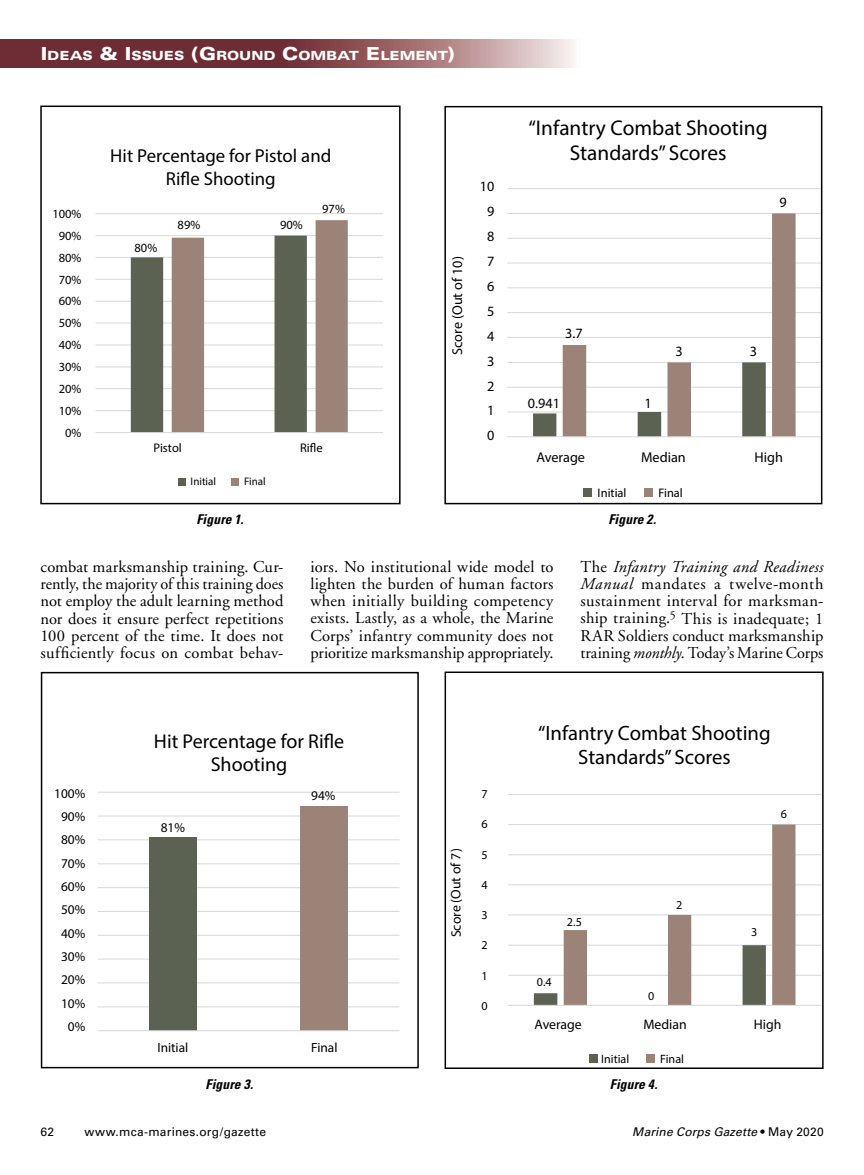
<style>
.page{position:relative;width:864px;height:1175px;background:#fff}
.page>*{position:absolute;margin:0;border:0;box-sizing:border-box;transform-origin:0 0}
.t1{font:21.3px/24.9px "Myriad Pro Regula 1";color:#000;text-align:center}
.t2{font:20.7px/24.2px "Myriad Pro Regula 3";color:#000;text-align:center}
.t3{font:19.95px/23.4px "Myriad Pro Regula 2";color:#000;text-align:center}
.t4{font:18.75px/22.5px "Myriad Pro";color:#000;text-align:center}
.t5{font:16.5px/17.2px "Adobe Garamond";letter-spacing:.005em;color:#000;text-align:justify}
.t6{font:14.25px/24.9px "Myriad Pro Regula 1";color:#000;text-align:center}
.t7{font:13.8px "Myriad Pro Regula 3";color:#000}
.t8{font:italic 700 condensed 13.5px "Univers";letter-spacing:.01em;color:#000}
.t9{font:13.35px/23.4px "Myriad Pro Regula 2";color:#000;text-align:right}
.t10{font:900 expanded 12.6px "Univers";letter-spacing:-.01em;color:#fff}
.t11{font:12.45px/21.9px "Myriad Pro";color:#000;text-align:right}
.t12{font:12.45px "Myriad Pro Regula 1";color:#000}
.t13{font:12.15px "Myriad Pro Regula 3";color:#000}
.t14{font:12px "Univers";letter-spacing:.02em;color:#000}
.t15{font:italic 12px "Univers";letter-spacing:.015em;color:#000}
.t16{font:10.95px "Myriad Pro";color:#000}
.s1{font-size:18px}
.s2{font-style:italic}
.s3{font-style:normal}
</style>
<div class="page">
<img style="left:0;top:40px;width:575px;height:28px">
<div style="left:584px;top:488px;width:8px;height:9px;background:#5c6252"></div>
<div style="left:644px;top:488px;width:8px;height:9px;background:#9b8377"></div>
<hr style="left:507px;top:188px;width:314px;height:1px;background:#d8d8d8">
<hr style="left:507px;top:213px;width:314px;height:1px;background:#d8d8d8">
<hr style="left:507px;top:238px;width:314px;height:1px;background:#d8d8d8">
<hr style="left:507px;top:263px;width:314px;height:1px;background:#d8d8d8">
<hr style="left:507px;top:287px;width:314px;height:1px;background:#d8d8d8">
<hr style="left:507px;top:312px;width:314px;height:1px;background:#d8d8d8">
<hr style="left:507px;top:337px;width:314px;height:1px;background:#d8d8d8">
<hr style="left:507px;top:362px;width:314px;height:1px;background:#d8d8d8">
<hr style="left:507px;top:387px;width:314px;height:1px;background:#d8d8d8">
<hr style="left:507px;top:412px;width:314px;height:1px;background:#d8d8d8">
<svg style="left:533px;top:362px;width:30px;height:74px"></svg>
<svg style="left:563px;top:213px;width:233px;height:223px"></svg>
<hr style="left:507px;top:436px;width:314px;height:1px;background:#d8d8d8">
<div style="left:444px;top:106px;width:378px;height:398px;border:2px solid #000"></div>
<hr style="left:98px;top:792px;width:302px;height:1px;background:#d8d8d8">
<hr style="left:98px;top:815px;width:302px;height:1px;background:#d8d8d8">
<hr style="left:98px;top:839px;width:302px;height:1px;background:#d8d8d8">
<hr style="left:98px;top:863px;width:302px;height:1px;background:#d8d8d8">
<hr style="left:98px;top:887px;width:302px;height:1px;background:#d8d8d8">
<hr style="left:98px;top:911px;width:302px;height:1px;background:#d8d8d8">
<hr style="left:98px;top:935px;width:302px;height:1px;background:#d8d8d8">
<hr style="left:98px;top:958px;width:302px;height:1px;background:#d8d8d8">
<hr style="left:98px;top:982px;width:302px;height:1px;background:#d8d8d8">
<hr style="left:98px;top:1006px;width:302px;height:1px;background:#d8d8d8">
<div style="left:300px;top:806px;width:48px;height:224px;background:#9b8377"></div>
<div style="left:149px;top:837px;width:48px;height:193px;background:#5c6252"></div>
<hr style="left:98px;top:1030px;width:302px;height:1px;background:#d8d8d8">
<div style="left:41px;top:672px;width:378px;height:396px;border:2px solid #000"></div>
<div style="left:646px;top:1054px;width:8px;height:9px;background:#9b8377"></div>
<hr style="left:508px;top:794px;width:313px;height:1px;background:#d8d7d7">
<hr style="left:508px;top:824px;width:313px;height:1px;background:#d8d7d7">
<hr style="left:508px;top:854px;width:313px;height:1px;background:#d8d7d7">
<hr style="left:508px;top:884px;width:313px;height:1px;background:#d8d7d7">
<hr style="left:508px;top:914px;width:313px;height:1px;background:#d8d7d7">
<hr style="left:508px;top:944px;width:313px;height:1px;background:#d8d7d7">
<hr style="left:508px;top:975px;width:313px;height:1px;background:#d8d7d7">
<svg style="left:534px;top:945px;width:30px;height:60px"></svg>
<svg style="left:564px;top:824px;width:232px;height:181px"></svg>
<hr style="left:508px;top:1005px;width:313px;height:1px;background:#d8d8d8">
<div style="left:589px;top:1054px;width:8px;height:8px;background:#5c6252"></div>
<div style="left:445px;top:671px;width:379px;height:398px;border:2px solid #000"></div>
<hr style="left:96px;top:213px;width:287px;height:1px;background:#d8d8d8">
<hr style="left:96px;top:235px;width:287px;height:1px;background:#d8d8d8">
<hr style="left:96px;top:257px;width:287px;height:1px;background:#d8d8d8">
<hr style="left:96px;top:279px;width:287px;height:1px;background:#d8d8d8">
<hr style="left:96px;top:301px;width:287px;height:1px;background:#d8d8d8">
<hr style="left:96px;top:323px;width:287px;height:1px;background:#d8d8d8">
<hr style="left:96px;top:345px;width:287px;height:1px;background:#d8d8d8">
<hr style="left:96px;top:366px;width:287px;height:1px;background:#d8d8d8">
<hr style="left:96px;top:388px;width:287px;height:1px;background:#d8d8d8">
<hr style="left:96px;top:410px;width:287px;height:1px;background:#d8d8d8">
<svg style="left:131px;top:220px;width:217px;height:212px"></svg>
<hr style="left:96px;top:432px;width:287px;height:1px;background:#d8d8d8">
<div style="left:178px;top:478px;width:8px;height:7px;background:#5c6252"></div>
<div style="left:231px;top:478px;width:8px;height:7px;background:#9b8377"></div>
<div style="left:40px;top:105px;width:361px;height:399px;border:2px solid #000"></div>
<p class="t10" style="left:41px;top:51px;width:416px"><span class="s1">I</span>DEAS <span class="s1">&amp; I</span>SSUES <span class="s1">(G</span>ROUND <span class="s1">C</span>OMBAT <span class="s1">E</span>LEMENT<span class="s1">)</span></p>
<p class="t11" style="left:52px;top:202px;width:31px">100%<br>90%<br>80%<br>70%<br>60%<br>50%<br>40%<br>30%<br>20%<br>10%<br>0%</p>
<p class="t4" style="left:110px;top:145px;width:223px">Hit Percentage for Pistol and<br>Rifle Shooting</p>
<p class="t11" style="left:135px;top:237px;width:24px">80%</p>
<p class="t11" style="left:178px;top:213px;width:24px">89%</p>
<p class="t11" style="left:280px;top:213px;width:24px">90%</p>
<p class="t11" style="left:322px;top:198px;width:24px">97%</p>
<p class="t11" style="left:154px;top:437px;width:30px">Pistol</p>
<p class="t11" style="left:300px;top:437px;width:24px">Rifle</p>
<p class="t16" style="left:191px;top:475px;width:27px">Initial</p>
<p class="t16" style="left:244px;top:475px;width:23px">Final</p>
<p class="t8" style="left:197px;top:514px;width:48px">Figure 1.</p>
<p class="t6" style="left:445px;top:355px;width:100px;rotate:-90deg">Score (Out of 10)</p>
<p class="t6" style="left:480px;top:174px;width:16px">10<br>9<br>8<br>7<br>6<br>5<br>4<br>3<br>2<br>1<br>0</p>
<p class="t1" style="left:528px;top:115px;width:241px">“Infantry Combat Shooting<br>Standards” Scores</p>
<p class="t6" style="left:780px;top:190px;width:9px">9</p>
<p class="t6" style="left:565px;top:321px;width:19px">3.7</p>
<p class="t6" style="left:528px;top:390px;width:34px">0.941</p>
<p class="t6" style="left:644px;top:390px;width:9px">1</p>
<p class="t6" style="left:675px;top:338px;width:9px">3</p>
<p class="t6" style="left:750px;top:338px;width:9px">3</p>
<p class="t6" style="left:536px;top:445px;width:50px">Average</p>
<p class="t6" style="left:641px;top:445px;width:46px">Median</p>
<p class="t6" style="left:755px;top:445px;width:30px">High</p>
<p class="t12" style="left:598px;top:485px;width:30px">Initial</p>
<p class="t12" style="left:658px;top:485px;width:26px">Final</p>
<p class="t8" style="left:609px;top:514px;width:49px">Figure 2.</p>
<p class="t5" style="left:40px;top:559px;width:245px">combat marksmanship training. Cur&shy;rently, the majority of this training does not employ the adult learning method nor does it ensure perfect repetitions 100 percent of the time. It does not sufficiently focus on combat behav-</p>
<p class="t5" style="left:310px;top:559px;width:245px">iors. No institutional wide model to lighten the burden of human factors when initially building competency exists. Lastly, as a whole, the Marine Corps’ infantry community does not prioritize marksmanship appropriately.</p>
<p class="t5" style="left:580px;top:559px;width:245px">The <span class="s2">Infantry Training and Readiness Manual</span> mandates a twelve-month sustainment interval for marksman&shy;ship training.<sup>5</sup> This is inadequate; 1<br>RAR Soldiers conduct marksmanship training <span class="s2">monthly</span>. Today’s Marine Corps</p>
<p class="t9" style="left:54px;top:782px;width:33px">100%<br>90%<br>80%<br>70%<br>60%<br>50%<br>40%<br>30%<br>20%<br>10%<br>0%</p>
<p class="t3" style="left:154px;top:731px;width:192px">Hit Percentage for Rifle<br>Shooting</p>
<p class="t9" style="left:161px;top:817px;width:26px">81%</p>
<p class="t9" style="left:311px;top:785px;width:26px">94%</p>
<p class="t9" style="left:157px;top:1037px;width:32px">Initial</p>
<p class="t9" style="left:311px;top:1037px;width:28px">Final</p>
<p class="t8" style="left:206px;top:1078px;width:49px">Figure 3.</p>
<p class="t7" style="left:448px;top:937px;width:90px;rotate:-90deg">Score (Out of 7)</p>
<p class="t13" style="left:482px;top:786px;width:8px">7</p>
<p class="t13" style="left:482px;top:817px;width:8px">6</p>
<p class="t13" style="left:482px;top:847px;width:8px">5</p>
<p class="t13" style="left:482px;top:877px;width:8px">4</p>
<p class="t13" style="left:482px;top:907px;width:8px">3</p>
<p class="t13" style="left:482px;top:938px;width:8px">2</p>
<p class="t13" style="left:482px;top:968px;width:8px">1</p>
<p class="t13" style="left:482px;top:998px;width:8px">0</p>
<p class="t2" style="left:538px;top:720px;width:234px">“Infantry Combat Shooting<br>Standards” Scores</p>
<p class="t13" style="left:781px;top:806px;width:8px">6</p>
<p class="t13" style="left:567px;top:914px;width:16px">2.5</p>
<p class="t13" style="left:537px;top:974px;width:16px">0.4</p>
<p class="t13" style="left:676px;top:897px;width:8px">2</p>
<p class="t13" style="left:648px;top:989px;width:8px">0</p>
<p class="t13" style="left:751px;top:925px;width:8px">3</p>
<p class="t7" style="left:535px;top:1016px;width:49px">Average</p>
<p class="t7" style="left:643px;top:1016px;width:45px">Median</p>
<p class="t7" style="left:754px;top:1016px;width:29px">High</p>
<p class="t13" style="left:601px;top:1051px;width:30px">Initial</p>
<p class="t13" style="left:660px;top:1051px;width:25px">Final</p>
<p class="t8" style="left:610px;top:1079px;width:49px">Figure 4.</p>
<p class="t14" style="left:40px;top:1127px;width:15px">62</p>
<p class="t14" style="left:84px;top:1127px;width:183px">www.mca-marines.org/gazette</p>
<p class="t15" style="left:632px;top:1125px;width:193px">Marine Corps Gazette <span class="s3">• May 2020</span></p>
</div>
